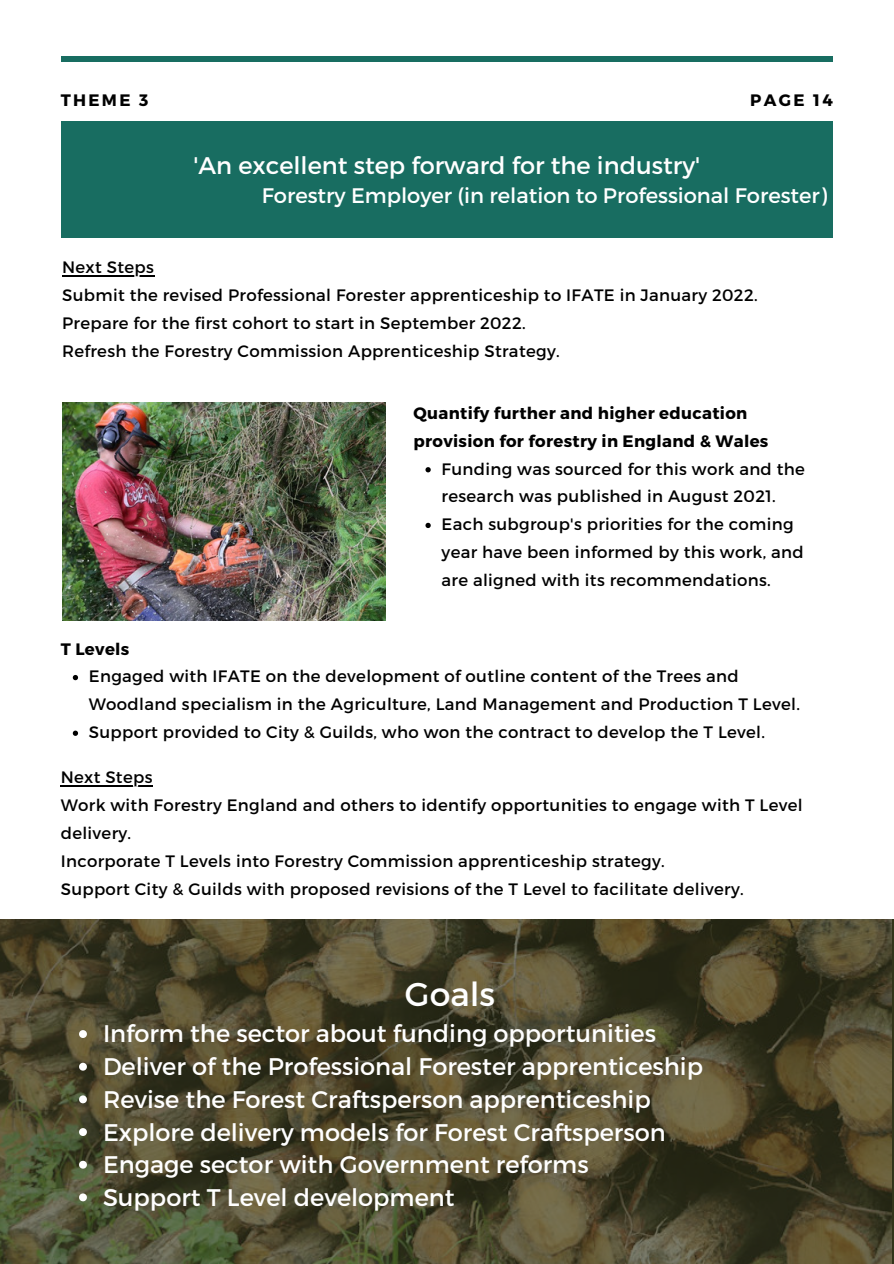
<style>
.page{position:relative;width:894px;height:1264px;background:#fff}
.page>*{position:absolute;margin:0;border:0;box-sizing:border-box;transform-origin:0 0}
.t1{font:33px "Montserrat";color:#fff}
.t2{font:24px "Montserrat";color:#fff}
.t3{font:21px "Montserrat";color:#fff}
.t4{font:16.5px/27.8px "Montserrat";letter-spacing:.02em;color:#000}
.t5{font:700 16.5px/27.8px "Montserrat";letter-spacing:.02em;color:#000}
</style>
<div class="page">
<hr style="left:61px;top:57px;width:771px;height:4px;background:#186d61">
<img style="left:0;top:919px;width:891px;height:344px">
<svg style="left:79px;top:1030px;width:8px;height:7px"></svg>
<svg style="left:79px;top:1062px;width:8px;height:8px"></svg>
<svg style="left:79px;top:1095px;width:8px;height:8px"></svg>
<svg style="left:79px;top:1128px;width:8px;height:7px"></svg>
<svg style="left:79px;top:1160px;width:8px;height:8px"></svg>
<svg style="left:79px;top:1193px;width:8px;height:8px"></svg>
<hr style="left:62px;top:275px;width:92px;height:1px;background:#000">
<div style="left:61px;top:121px;width:771px;height:116px;background:#186d61"></div>
<svg style="left:73px;top:675px;width:5px;height:5px"></svg>
<svg style="left:73px;top:730px;width:5px;height:6px"></svg>
<hr style="left:61px;top:784px;width:92px;height:2px;background:#000">
<img style="left:62px;top:403px;width:323px;height:217px">
<svg style="left:425px;top:467px;width:5px;height:5px"></svg>
<svg style="left:425px;top:523px;width:5px;height:5px"></svg>
<p class="t5" style="left:61px;top:85px;width:89px">THEME 3</p>
<p class="t5" style="left:750px;top:85px;width:84px">PAGE 14</p>
<p class="t2" style="left:193px;top:150px;width:508px">'An excellent step forward for the industry'</p>
<p class="t3" style="left:262px;top:182px;width:566px">Forestry Employer (in relation to Professional Forester)</p>
<p class="t4" style="left:62px;top:253px;width:93px">Next Steps</p>
<p class="t4" style="left:62px;top:281px;width:696px">Submit the revised Professional Forester apprenticeship to IFATE in January 2022.</p>
<p class="t4" style="left:62px;top:308px;width:465px">Prepare for the first cohort to start in September 2022.</p>
<p class="t4" style="left:62px;top:336px;width:499px">Refresh the Forestry Commission Apprenticeship Strategy.</p>
<p class="t5" style="left:413px;top:398px;width:356px">Quantify further and higher education provision for forestry in England &amp; Wales</p>
<p class="t5" style="left:61px;top:634px;width:70px">T Levels</p>
<p class="t4" style="left:441px;top:454px;width:365px">Funding was sourced for this work and the research was published in August 2021.</p>
<p class="t4" style="left:441px;top:509px;width:363px">Each subgroup's priorities for the coming year have been informed by this work, and are aligned with its recommendations.</p>
<p class="t4" style="left:89px;top:662px;width:712px">Engaged with IFATE on the development of outline content of the Trees and<br>Woodland specialism in the Agriculture, Land Management and Production T Level.</p>
<p class="t4" style="left:89px;top:717px;width:677px">Support provided to City &amp; Guilds, who won the contract to develop the T Level.</p>
<p class="t4" style="left:61px;top:762px;width:93px">Next Steps</p>
<p class="t4" style="left:61px;top:790px;width:743px">Work with Forestry England and others to identify opportunities to engage with T Level delivery.</p>
<p class="t4" style="left:61px;top:846px;width:605px">Incorporate T Levels into Forestry Commission apprenticeship strategy.</p>
<p class="t4" style="left:61px;top:874px;width:684px">Support City &amp; Guilds with proposed revisions of the T Level to facilitate delivery.</p>
<p class="t1" style="left:405px;top:973px;width:91px">Goals</p>
<p class="t2" style="left:103px;top:1018px;width:554px">Inform the sector about funding opportunities</p>
<p class="t2" style="left:103px;top:1050px;width:601px">Deliver of the Professional Forester apprenticeship</p>
<p class="t2" style="left:103px;top:1083px;width:549px">Revise the Forest Craftsperson apprenticeship</p>
<p class="t2" style="left:103px;top:1116px;width:564px">Explore delivery models for Forest Craftsperson</p>
<p class="t2" style="left:103px;top:1148px;width:487px">Engage sector with Government reforms</p>
<p class="t2" style="left:103px;top:1181px;width:353px">Support T Level development</p>
</div>
